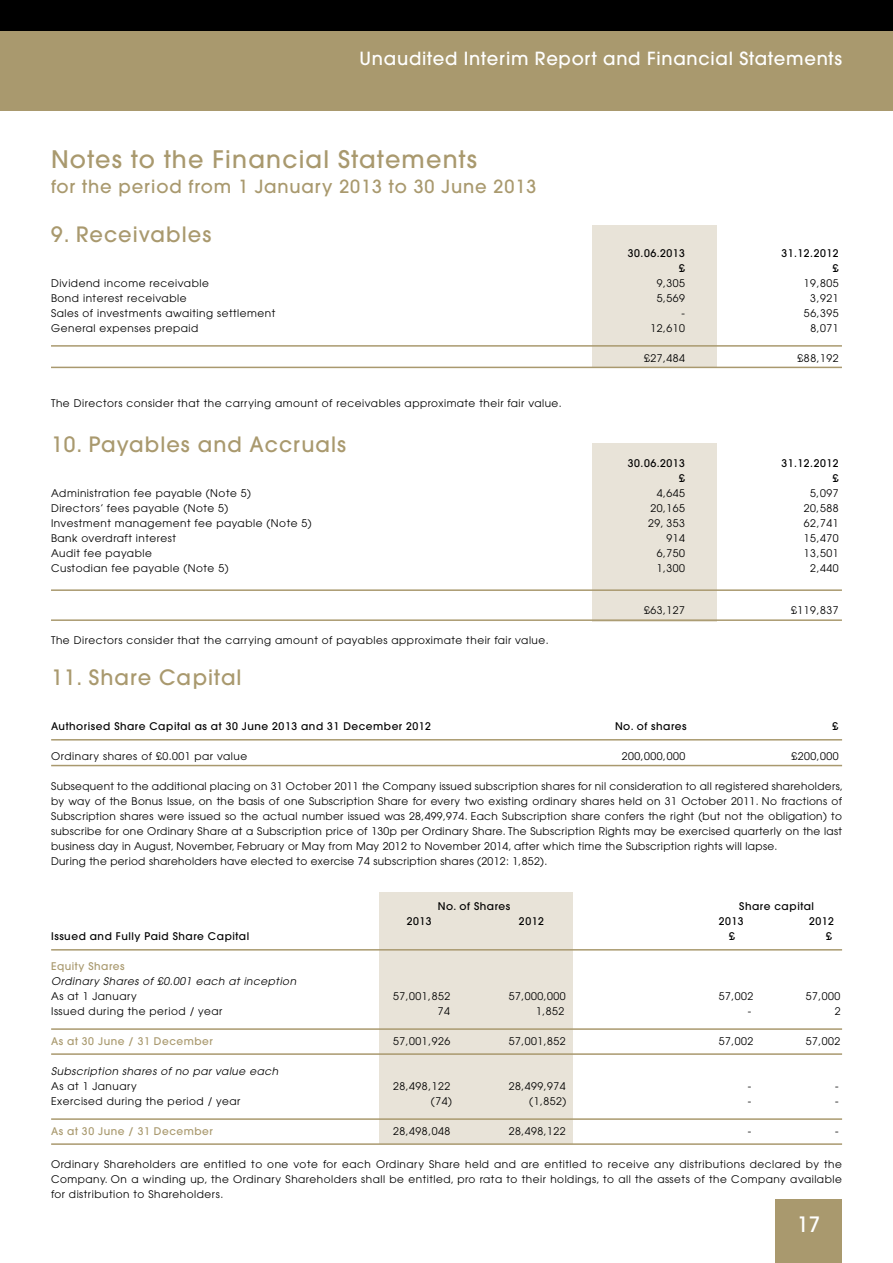
<style>
.page{position:relative;width:893px;height:1263px;background:#fff}
.page>*{position:absolute;margin:0;border:0;box-sizing:border-box;transform-origin:0 0}
.t1{font:500 24px "Avant Garde";letter-spacing:.05em;color:#a9996e}
.t2{font:500 21px "Avant Garde";letter-spacing:.05em;color:#a9996e}
.t3{font:500 21px "Avant Garde";color:#fff}
.t4{font:500 18px "Avant Garde";letter-spacing:.04em;color:#fff}
.t5{font:500 18px "Avant Garde";letter-spacing:.05em;color:#a9996e}
.t6{font:10.5px/15px "Avant Garde";letter-spacing:.045em;color:#000;text-align:justify}
.t7{font:500 10.5px "Avant Garde";letter-spacing:.05em;color:#000}
.t8{font:italic 10.5px "Avant Garde";letter-spacing:.05em;color:#000}
.t9{font:500 10.5px "Avant Garde";letter-spacing:.05em;color:#a9996e}
</style>
<div class="page">
<div style="left:775px;top:1199px;width:67px;height:64px;background:#a9996e"></div>
<div style="left:0;top:30px;width:893px;height:81px;background:#a9996e"></div>
<div style="left:0;top:0;width:893px;height:31px;background:#000"></div>
<div style="left:592px;top:444px;width:125px;height:178px;background:#e8e3d8"></div>
<div style="left:592px;top:225px;width:125px;height:142px;background:#e8e3d8"></div>
<hr style="left:51px;top:345px;width:791px;height:2px;background:#a9996e">
<hr style="left:51px;top:367px;width:791px;height:1px;background:#a9996e">
<hr style="left:51px;top:589px;width:791px;height:2px;background:#a9996e">
<hr style="left:51px;top:619px;width:791px;height:2px;background:#a9996e">
<div style="left:380px;top:892px;width:193px;height:252px;background:#e8e3d8"></div>
<hr style="left:51px;top:739px;width:791px;height:1px;background:#a9996e">
<hr style="left:51px;top:765px;width:791px;height:1px;background:#a9996e">
<hr style="left:51px;top:949px;width:791px;height:1px;background:#a9996e">
<hr style="left:51px;top:1028px;width:791px;height:2px;background:#a9996e">
<hr style="left:51px;top:1053px;width:791px;height:2px;background:#a9996e">
<hr style="left:51px;top:1118px;width:791px;height:2px;background:#a9996e">
<hr style="left:51px;top:1143px;width:791px;height:2px;background:#a9996e">
<h3 class="t4" style="left:360px;top:48px;width:484px">Unaudited Interim Report and Financial Statements</h3>
<h1 class="t1" style="left:51px;top:144px;width:427px">Notes to the Financial Statements</h1>
<h3 class="t5" style="left:51px;top:175px;width:487px">for the period from 1 January 2013 to 30 June 2013</h3>
<h2 class="t2" style="left:51px;top:221px;width:162px">9. Receivables</h2>
<p class="t7" style="left:628px;top:246px;width:59px">30.06.2013</p>
<p class="t7" style="left:781px;top:246px;width:59px">31.12.2012</p>
<p class="t7" style="left:679px;top:261px;width:7px">£</p>
<p class="t7" style="left:833px;top:261px;width:7px">£</p>
<p class="t6" style="left:51px;top:275px;width:159px">Dividend income receivable</p>
<p class="t6" style="left:657px;top:275px;width:30px">9,305</p>
<p class="t6" style="left:804px;top:275px;width:36px">19,805</p>
<p class="t6" style="left:51px;top:290px;width:137px">Bond interest receivable</p>
<p class="t6" style="left:657px;top:290px;width:30px">5,569</p>
<p class="t6" style="left:810px;top:290px;width:30px">3,921</p>
<p class="t6" style="left:51px;top:305px;width:226px">Sales of investments awaiting settlement</p>
<p class="t6" style="left:682px;top:305px;width:5px">-</p>
<p class="t6" style="left:804px;top:305px;width:36px">56,395</p>
<p class="t6" style="left:51px;top:320px;width:149px">General expenses prepaid</p>
<p class="t6" style="left:650px;top:320px;width:36px">12,610</p>
<p class="t6" style="left:810px;top:320px;width:30px">8,071</p>
<p class="t6" style="left:644px;top:350px;width:42px">£27,484</p>
<p class="t6" style="left:798px;top:350px;width:42px">£88,192</p>
<p class="t6" style="left:51px;top:395px;width:512px">The Directors consider that the carrying amount of receivables approximate their fair value.</p>
<h2 class="t2" style="left:51px;top:431px;width:297px">10. Payables and Accruals</h2>
<p class="t7" style="left:628px;top:456px;width:59px">30.06.2013</p>
<p class="t7" style="left:781px;top:456px;width:59px">31.12.2012</p>
<p class="t7" style="left:679px;top:471px;width:7px">£</p>
<p class="t7" style="left:833px;top:471px;width:7px">£</p>
<p class="t6" style="left:51px;top:485px;width:202px">Administration fee payable (Note 5)</p>
<p class="t6" style="left:657px;top:485px;width:30px">4,645</p>
<p class="t6" style="left:810px;top:485px;width:30px">5,097</p>
<p class="t6" style="left:51px;top:500px;width:179px">Directors’ fees payable (Note 5)</p>
<p class="t6" style="left:650px;top:500px;width:36px">20,165</p>
<p class="t6" style="left:804px;top:500px;width:36px">20,588</p>
<p class="t6" style="left:51px;top:515px;width:262px">Investment management fee payable (Note 5)</p>
<p class="t6" style="left:648px;top:515px;width:38px">29, 353</p>
<p class="t6" style="left:804px;top:515px;width:36px">62,741</p>
<p class="t6" style="left:51px;top:530px;width:126px">Bank overdraft interest</p>
<p class="t6" style="left:667px;top:530px;width:20px">914</p>
<p class="t6" style="left:804px;top:530px;width:36px">15,470</p>
<p class="t6" style="left:51px;top:545px;width:102px">Audit fee payable</p>
<p class="t6" style="left:657px;top:545px;width:30px">6,750</p>
<p class="t6" style="left:804px;top:545px;width:36px">13,501</p>
<p class="t6" style="left:51px;top:560px;width:179px">Custodian fee payable (Note 5)</p>
<p class="t6" style="left:657px;top:560px;width:30px">1,300</p>
<p class="t6" style="left:810px;top:560px;width:30px">2,440</p>
<p class="t6" style="left:644px;top:603px;width:42px">£63,127</p>
<p class="t6" style="left:791px;top:603px;width:49px">£119,837</p>
<p class="t6" style="left:51px;top:633px;width:499px">The Directors consider that the carrying amount of payables approximate their fair value.</p>
<h2 class="t2" style="left:51px;top:664px;width:192px">11. Share Capital</h2>
<p class="t7" style="left:51px;top:719px;width:381px">Authorised Share Capital as at 30 June 2013 and 31 December 2012</p>
<p class="t7" style="left:615px;top:719px;width:73px">No. of shares</p>
<p class="t7" style="left:832px;top:719px;width:7px">£</p>
<p class="t6" style="left:51px;top:748px;width:198px">Ordinary shares of £0.001 par value</p>
<p class="t6" style="left:622px;top:748px;width:65px">200,000,000</p>
<p class="t6" style="left:791px;top:748px;width:49px">£200,000</p>
<p class="t6" style="left:51px;top:778px;width:793px;text-align:left">Subsequent to the additional placing on 31 October 2011 the Company issued subscription shares for nil consideration to all registered shareholders, by way of the Bonus Issue, on the basis of one Subscription Share for every two existing ordinary shares held on 31 October 2011. No fractions of Subscription shares were issued so the actual number issued was 28,499,974. Each Subscription share confers the right (but not the obligation) to subscribe for one Ordinary Share at a Subscription price of 130p per Ordinary Share. The Subscription Rights may be exercised quarterly on the last business day in August, November, February or May from May 2012 to November 2014, after which time the Subscription rights will lapse.<br>During the period shareholders have elected to exercise 74 subscription shares (2012: 1,852).</p>
<p class="t7" style="left:438px;top:899px;width:74px">No. of Shares</p>
<p class="t7" style="left:739px;top:899px;width:76px">Share capital</p>
<p class="t7" style="left:407px;top:914px;width:26px">2013</p>
<p class="t7" style="left:519px;top:914px;width:26px">2012</p>
<p class="t7" style="left:719px;top:914px;width:26px">2013</p>
<p class="t7" style="left:809px;top:914px;width:26px">2012</p>
<p class="t7" style="left:51px;top:929px;width:200px">Issued and Fully Paid Share Capital</p>
<p class="t7" style="left:729px;top:929px;width:7px">£</p>
<p class="t7" style="left:826px;top:929px;width:7px">£</p>
<p class="t9" style="left:51px;top:959px;width:75px">Equity Shares</p>
<p class="t8" style="left:51px;top:975px;width:246px">Ordinary Shares of £0.001 each at inception</p>
<p class="t6" style="left:51px;top:988px;width:87px">As at 1 January</p>
<p class="t6" style="left:393px;top:988px;width:59px">57,001,852</p>
<p class="t6" style="left:509px;top:988px;width:59px">57,000,000</p>
<p class="t6" style="left:719px;top:988px;width:36px">57,002</p>
<p class="t6" style="left:806px;top:988px;width:36px">57,000</p>
<p class="t6" style="left:51px;top:1003px;width:173px">Issued during the period / year</p>
<p class="t6" style="left:438px;top:1003px;width:14px">74</p>
<p class="t6" style="left:536px;top:1003px;width:30px">1,852</p>
<p class="t6" style="left:748px;top:1003px;width:5px">-</p>
<p class="t6" style="left:835px;top:1003px;width:7px">2</p>
<p class="t9" style="left:51px;top:1034px;width:163px">As at 30 June / 31 December</p>
<p class="t6" style="left:393px;top:1033px;width:59px">57,001,926</p>
<p class="t6" style="left:509px;top:1033px;width:59px">57,001,852</p>
<p class="t6" style="left:719px;top:1033px;width:36px">57,002</p>
<p class="t6" style="left:806px;top:1033px;width:36px">57,002</p>
<p class="t8" style="left:51px;top:1065px;width:228px">Subscription shares of no par value each</p>
<p class="t6" style="left:51px;top:1078px;width:87px">As at 1 January</p>
<p class="t6" style="left:393px;top:1078px;width:59px">28,498,122</p>
<p class="t6" style="left:509px;top:1078px;width:59px">28,499,974</p>
<p class="t6" style="left:748px;top:1078px;width:5px">-</p>
<p class="t6" style="left:835px;top:1078px;width:5px">-</p>
<p class="t6" style="left:51px;top:1093px;width:191px">Exercised during the period / year</p>
<p class="t6" style="left:431px;top:1093px;width:22px">(74)</p>
<p class="t6" style="left:529px;top:1093px;width:39px">(1,852)</p>
<p class="t6" style="left:748px;top:1093px;width:5px">-</p>
<p class="t6" style="left:835px;top:1093px;width:5px">-</p>
<p class="t9" style="left:51px;top:1124px;width:163px">As at 30 June / 31 December</p>
<p class="t6" style="left:393px;top:1123px;width:59px">28,498,048</p>
<p class="t6" style="left:509px;top:1123px;width:59px">28,498,122</p>
<p class="t6" style="left:748px;top:1123px;width:5px">-</p>
<p class="t6" style="left:835px;top:1123px;width:5px">-</p>
<p class="t6" style="left:51px;top:1157px;width:792px">Ordinary Shareholders are entitled to one vote for each Ordinary Share held and are entitled to receive any distributions declared by the Company. On a winding up, the Ordinary Shareholders shall be entitled, pro rata to their holdings, to all the assets of the Company available for distribution to Shareholders.</p>
<h2 class="t3" style="left:797px;top:1211px;width:25px">17</h2>
</div>
